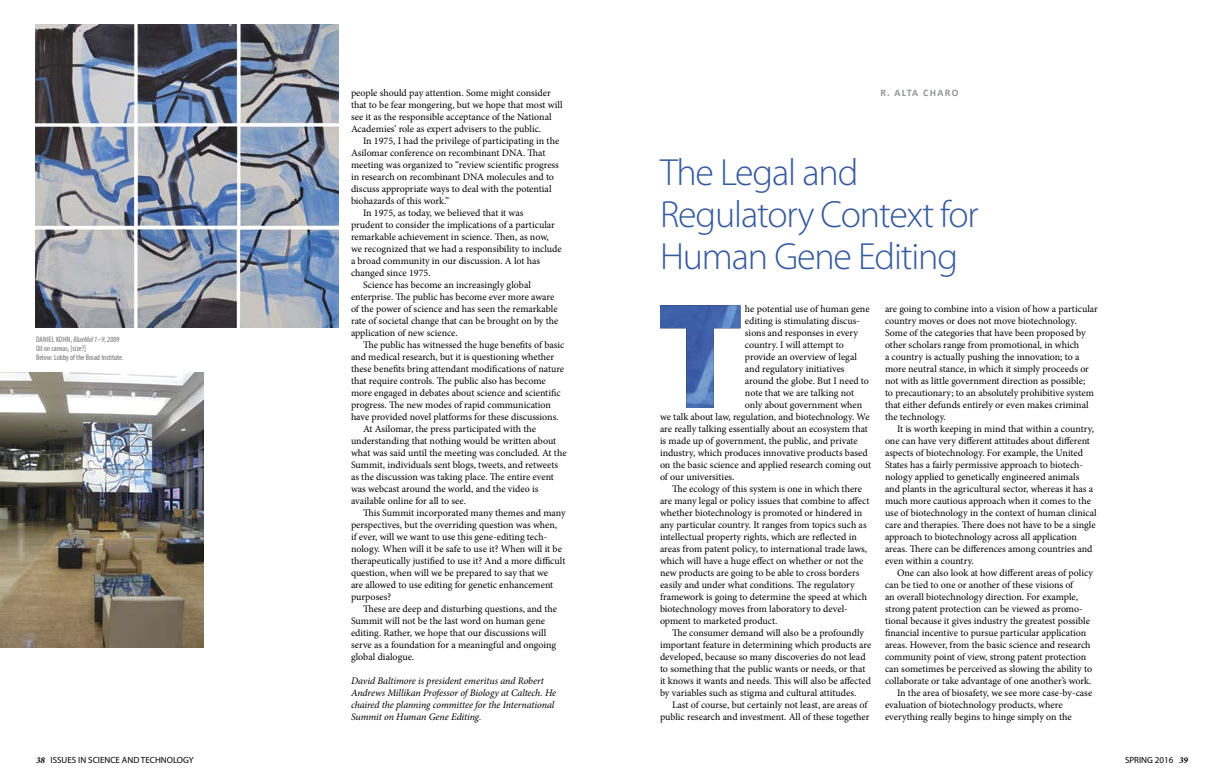
<style>
.page{position:relative;width:1224px;height:783px;background:#fff}
.page>*{position:absolute;margin:0;border:0;box-sizing:border-box;transform-origin:0 0}
.Feature_head_1{font:300 38px/42px "Myriad Pro";letter-spacing:-.03em;color:#365a9e}
._10_12_MinPro_text_i{font:10px/12px "Minion Pro";color:#000}
._10_12_MinPro_text_n{font:10px "Minion Pro";color:#000}
.Author_bio_ital{font:italic 10px/12px "Minion Pro";letter-spacing:-.01em;color:#000}
.Author_name{font:700 10px "Calibri";letter-spacing:.14em;color:#929496}
.t1{font:9px "Myriad Pro";color:#000}
.Art_caption_2{font:condensed 8px "Myriad Pro";color:#6d6e70}
.Art_caption_2-2{font:condensed 8px "Myriad Pro";letter-spacing:.02em;color:#6d6e70}
.s1{font-style:italic}
.s2{font-family:"Minion Pro";font-weight:700;font-style:italic}
</style>
<div class="page">
<img style="left:660px;top:305px;width:80px;height:103px">
<img style="left:36px;top:25px;width:303px;height:303px">
<img style="left:0;top:372px;width:204px;height:276px">
<p class="Art_caption_2-2" style="left:36px;top:335px;width:85px">DANIEL KOHN, <span class="s1">BlueMol 1–9</span>, 2009</p>
<p class="Art_caption_2" style="left:36px;top:344px;width:52px">Oil on canvas, [size?]</p>
<p class="Art_caption_2" style="left:36px;top:353px;width:89px">Below: Lobby of the Broad Institute.</p>
<p class="_10_12_MinPro_text_i" style="left:351px;top:87px;width:213px">people should pay attention. Some might consider that to be fear mongering, but we hope that most will see it as the responsible acceptance of the National Academies’ role as expert advisers to the public.</p>
<p class="_10_12_MinPro_text_i" style="left:351px;top:135px;width:210px;text-indent:12px">In 1975, I had the privilege of participating in the Asilomar conference on recombinant DNA. That meeting was organized to “review scientific progress in research on recombinant DNA molecules and to discuss appropriate ways to deal with the potential biohazards of this work.”</p>
<p class="_10_12_MinPro_text_i" style="left:351px;top:207px;width:212px;text-indent:12px">In 1975, as today, we believed that it was<br>prudent to consider the implications of a particular remarkable achievement in science. Then, as now, we recognized that we had a responsibility to include a broad community in our discussion. A lot has changed since 1975.</p>
<p class="_10_12_MinPro_text_i" style="left:351px;top:279px;width:209px;text-indent:12px">Science has become an increasingly global enterprise. The public has become ever more aware of the power of science and has seen the remarkable rate of societal change that can be brought on by the application of new science.</p>
<p class="_10_12_MinPro_text_i" style="left:351px;top:339px;width:215px;text-indent:12px">The public has witnessed the huge benefits of basic and medical research, but it is questioning whether these benefits bring attendant modifications of nature that require controls. The public also has become more engaged in debates about science and scientific progress. The new modes of rapid communication have provided novel platforms for these discussions.</p>
<p class="_10_12_MinPro_text_i" style="left:351px;top:423px;width:217px;text-indent:12px">At Asilomar, the press participated with the understanding that nothing would be written about what was said until the meeting was concluded. At the Summit, individuals sent blogs, tweets, and retweets as the discussion was taking place. The entire event was webcast around the world, and the video is available online for all to see.</p>
<p class="_10_12_MinPro_text_i" style="left:351px;top:507px;width:216px;text-indent:12px">This Summit incorporated many themes and many perspectives, but the overriding question was when,<br>if ever, will we want to use this gene-editing tech&shy;nology. When will it be safe to use it? When will it be therapeutically justified to use it? And a more difficult question, when will we be prepared to say that we<br>are allowed to use editing for genetic enhancement purposes?</p>
<p class="_10_12_MinPro_text_i" style="left:351px;top:603px;width:208px;text-indent:12px">These are deep and disturbing questions, and the Summit will not be the last word on human gene editing. Rather, we hope that our discussions will serve as a foundation for a meaningful and ongoing global dialogue.</p>
<p class="Author_bio_ital" style="left:351px;top:675px;width:207px">David Baltimore is president emeritus and Robert Andrews Millikan Professor of Biology at Caltech. He chaired the planning committee for the International Summit on Human Gene Editing.</p>
<p class="Author_name" style="left:880px;top:86px;width:80px">R. ALTA CHARO</p>
<p class="Feature_head_1" style="left:660px;top:150px;width:320px">The Legal and<br>Regulatory Context for<br>Human Gene Editing</p>
<p class="_10_12_MinPro_text_i" style="left:885px;top:303px;width:215px">are going to combine into a vision of how a particular country moves or does not move biotechnology.<br>Some of the categories that have been proposed by other scholars range from promotional, in which<br>a country is actually pushing the innovation; to a more neutral stance, in which it simply proceeds or not with as little government direction as possible;<br>to precautionary; to an absolutely prohibitive system that either defunds entirely or even makes criminal the technology.</p>
<p class="_10_12_MinPro_text_i" style="left:885px;top:423px;width:213px;text-indent:12px">It is worth keeping in mind that within a country, one can have very different attitudes about different aspects of biotechnology. For example, the United States has a fairly permissive approach to biotech&shy;nology applied to genetically engineered animals and plants in the agricultural sector, whereas it has a much more cautious approach when it comes to the use of biotechnology in the context of human clinical care and therapies. There does not have to be a single approach to biotechnology across all application areas. There can be differences among countries and even within a country.</p>
<p class="_10_12_MinPro_text_i" style="left:885px;top:567px;width:210px;text-indent:12px">One can also look at how different areas of policy can be tied to one or another of these visions of<br>an overall biotechnology direction. For example, strong patent protection can be viewed as promo&shy;tional because it gives industry the greatest possible financial incentive to pursue particular application areas. However, from the basic science and research community point of view, strong patent protection can sometimes be perceived as slowing the ability to collaborate or take advantage of one another’s work.</p>
<p class="_10_12_MinPro_text_i" style="left:885px;top:687px;width:209px;text-indent:12px">In the area of biosafety, we see more case-by-case evaluation of biotechnology products, where everything really begins to hinge simply on the</p>
<p class="_10_12_MinPro_text_n" style="left:745px;top:302px;width:126px">he potential use of human gene</p>
<p class="_10_12_MinPro_text_n" style="left:745px;top:314px;width:116px">editing is stimulating discus-</p>
<p class="_10_12_MinPro_text_n" style="left:745px;top:326px;width:115px">sions and responses in every</p>
<p class="_10_12_MinPro_text_n" style="left:745px;top:338px;width:100px">country. I will attempt to</p>
<p class="_10_12_MinPro_text_n" style="left:745px;top:350px;width:113px">provide an overview of legal</p>
<p class="_10_12_MinPro_text_n" style="left:745px;top:362px;width:101px">and regulatory initiatives</p>
<p class="_10_12_MinPro_text_n" style="left:745px;top:374px;width:125px">around the globe. But I need to</p>
<p class="_10_12_MinPro_text_n" style="left:745px;top:386px;width:111px">note that we are talking not</p>
<p class="_10_12_MinPro_text_n" style="left:745px;top:398px;width:119px">only about government when</p>
<p class="_10_12_MinPro_text_n" style="left:660px;top:410px;width:211px">we talk about law, regulation, and biotechnology. We</p>
<p class="_10_12_MinPro_text_n" style="left:660px;top:422px;width:209px">are really talking essentially about an ecosystem that</p>
<p class="_10_12_MinPro_text_n" style="left:660px;top:434px;width:199px">is made up of government, the public, and private</p>
<p class="_10_12_MinPro_text_n" style="left:660px;top:446px;width:209px">industry, which produces innovative products based</p>
<p class="_10_12_MinPro_text_n" style="left:660px;top:458px;width:213px">on the basic science and applied research coming out</p>
<p class="_10_12_MinPro_text_n" style="left:660px;top:470px;width:76px">of our universities.</p>
<p class="_10_12_MinPro_text_i" style="left:660px;top:483px;width:211px;text-indent:12px">The ecology of this system is one in which there are many legal or policy issues that combine to affect whether biotechnology is promoted or hindered in any particular country. It ranges from topics such as intellectual property rights, which are reflected in areas from patent policy, to international trade laws, which will have a huge effect on whether or not the new products are going to be able to cross borders easily and under what conditions. The regulatory framework is going to determine the speed at which biotechnology moves from laboratory to devel&shy;opment to marketed product.</p>
<p class="_10_12_MinPro_text_i" style="left:660px;top:627px;width:213px;text-indent:12px">The consumer demand will also be a profoundly important feature in determining which products are developed, because so many discoveries do not lead to something that the public wants or needs, or that it knows it wants and needs. This will also be affected by variables such as stigma and cultural attitudes.</p>
<p class="_10_12_MinPro_text_i" style="left:660px;top:699px;width:211px;text-align:right">Last of course, but certainly not least, are areas of public research and investment. All of these together</p>
<p class="t1" style="left:36px;top:754px;width:159px"><span class="s2">38</span> ISSUES IN SCIENCE AND TECHNOLOGY</p>
<p class="t1" style="left:1125px;top:754px;width:64px">SPRING 2016 <span class="s2">39</span></p>
</div>
